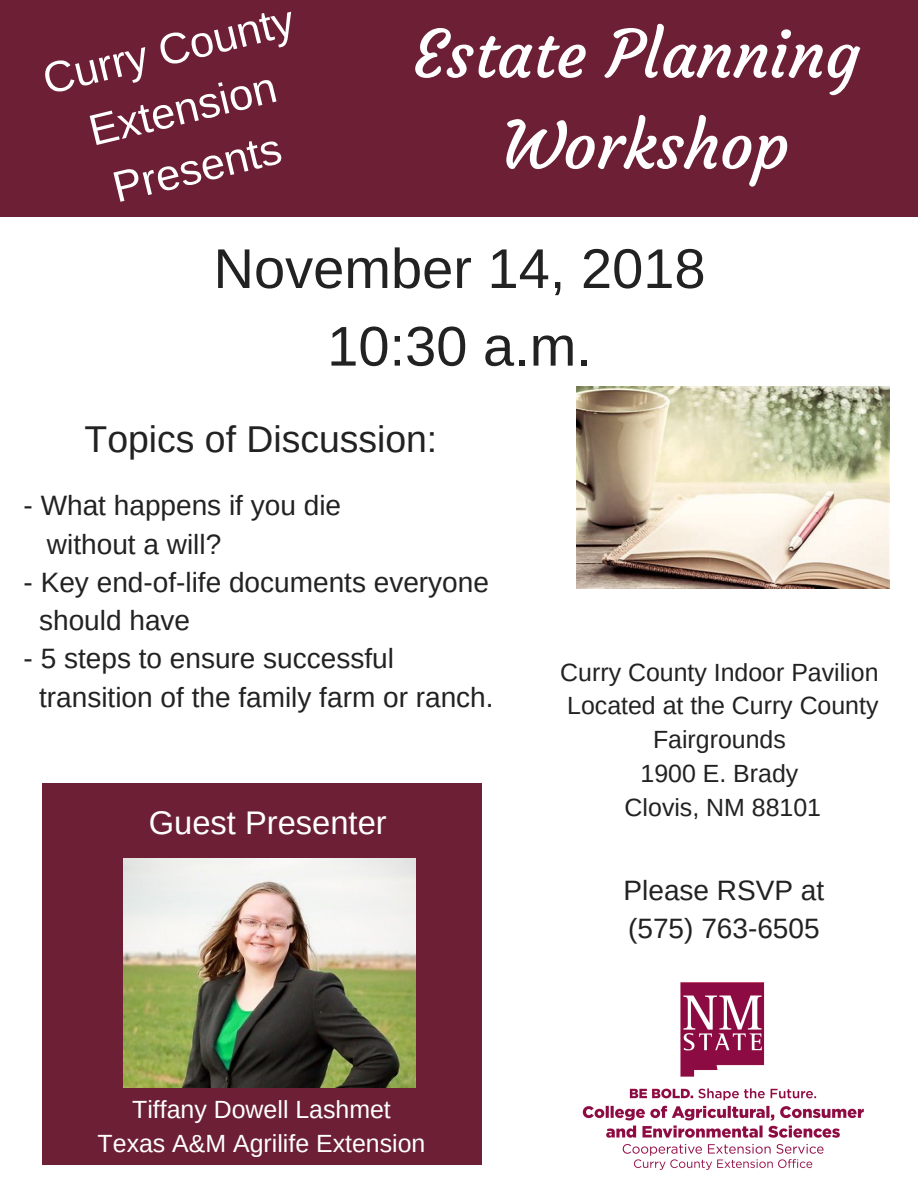
<style>
.page{position:relative;width:918px;height:1188px;background:#fff}
.page>*{position:absolute;margin:0;border:0;box-sizing:border-box;transform-origin:0 0}
.t1{font:65.4px/91.2px "Courgette";color:#fff;text-align:center}
.t2{font:55.95px/77.7px "Arimo";color:#222;text-align:center}
.t3{font:43.65px/60.8px "Arimo";color:#fff;text-align:center}
.t4{font:37.35px "Arimo";color:#222}
.t5{font:32.7px "Arimo";color:#fff}
.t6{font:28.05px/38.2px "Arimo";color:#222}
.t7{font:24.9px/33.8px "Arimo";color:#222;text-align:center}
.t8{font:24.9px/33.8px "Arimo";color:#fff;text-align:center}
</style>
<div class="page">
<img style="left:576px;top:387px;width:314px;height:201px">
<div style="left:0;top:0;width:918px;height:217px;background:#6c1f35"></div>
<div style="left:42px;top:783px;width:439px;height:381px;background:#6c1f35"></div>
<img style="left:124px;top:858px;width:291px;height:230px">
<img style="left:582px;top:982px;width:282px;height:188px">
<h3 class="t3" style="left:36px;top:51px;width:258px;rotate:-14deg">Curry County<br>Extension<br>Presents</h3>
<h1 class="t1" style="left:413px;top:9px;width:449px">Estate Planning<br>Workshop</h1>
<h2 class="t2" style="left:214px;top:230px;width:494px">November 14, 2018<br>10:30 a.m.</h2>
<h3 class="t4" style="left:85px;top:418px;width:354px">Topics of Discussion:</h3>
<p class="t6" style="left:47px;top:486px;width:296px;text-indent:-23px">- What happens if you die without a will?</p>
<p class="t6" style="left:39px;top:563px;width:451px;text-indent:-16px">- Key end-of-life documents everyone should have</p>
<p class="t6" style="left:39px;top:639px;width:456px;text-indent:-16px">- 5 steps to ensure successful transition of the family farm or ranch.</p>
<p class="t5" style="left:149px;top:804px;width:239px">Guest Presenter</p>
<p class="t8" style="left:98px;top:1093px;width:329px">Tiffany Dowell Lashmet<br>Texas A&amp;M Agrilife Extension</p>
<p class="t7" style="left:560px;top:655px;width:320px">Curry County Indoor Pavilion<br>Located at the Curry County<br>Fairgrounds<br>1900 E. Brady<br>Clovis, NM 88101</p>
<p class="t6" style="left:624px;top:871px;width:202px">Please RSVP at (575) 763-6505</p>
</div>
